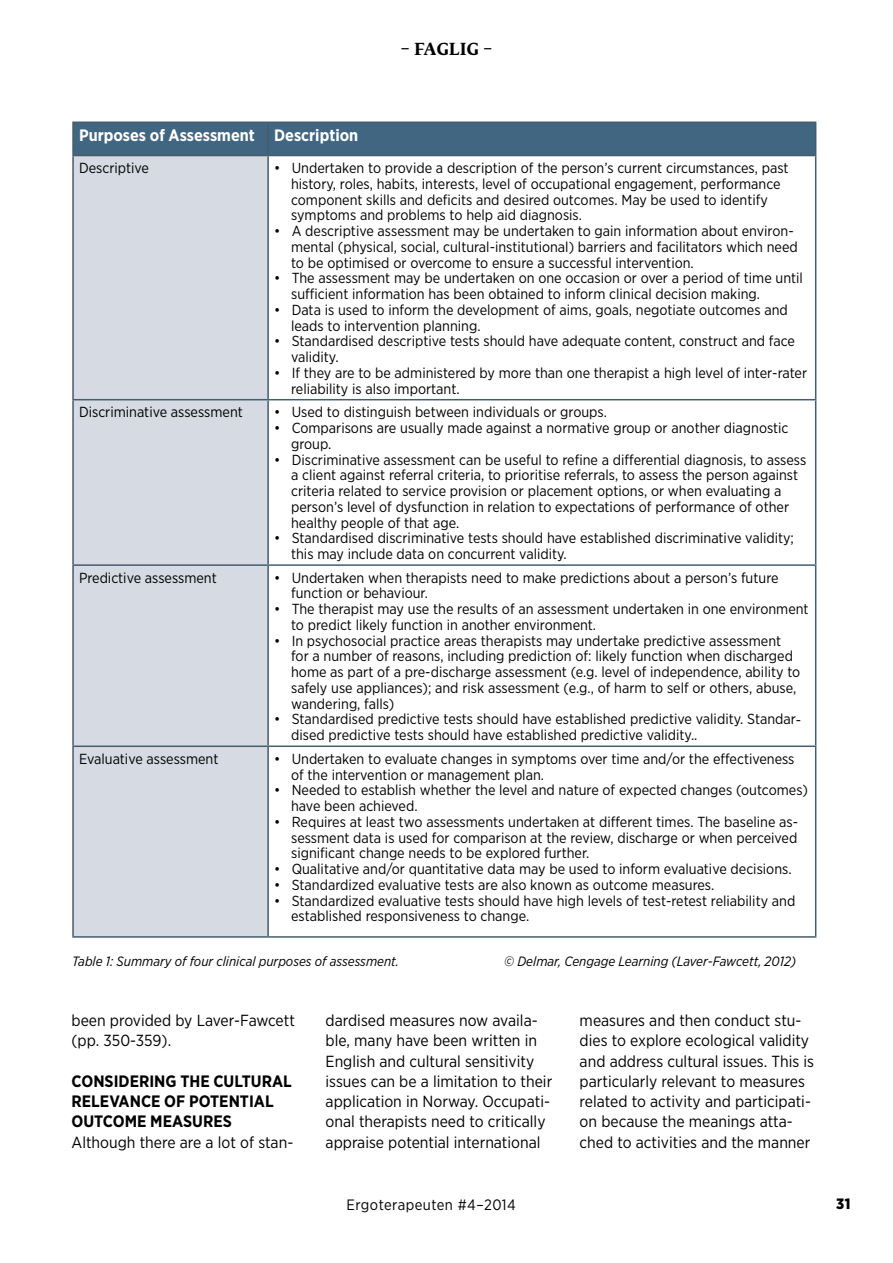
<style>
.page{position:relative;width:893px;height:1263px;background:#fff}
.page>*{position:absolute;margin:0;border:0;box-sizing:border-box;transform-origin:0 0}
.t1{font:700 16.5px/20.2px "Gotham Narrow";color:#000}
.t2{font:700 16.5px "Gotham Narrow";color:#fff}
.t3{font:700 16.5px "Fedra Serif B Std";letter-spacing:.015em;color:#000}
.t4{font:16.05px/20.2px "Gotham Narrow";color:#000}
.t5{font:15px "Gotham Narrow";letter-spacing:.03em;color:#000}
.t6{font:900 15px "Gotham Narrow";color:#000}
.t7{font:14.55px/15.8px "Gotham Narrow";color:#000}
.t8{font:italic 13.5px "Gotham Narrow";color:#000}
</style>
<div class="page">
<div style="left:74px;top:123px;width:741px;height:32px;background:#416681"></div>
<div style="left:74px;top:156px;width:193px;height:780px;background:#d5dae3"></div>
<hr style="left:72px;top:122px;width:196px;height:1px;background:#475c6d">
<hr style="left:72px;top:123px;width:2px;height:32px;background:#475c6d">
<hr style="left:268px;top:122px;width:548px;height:1px;background:#475c6d">
<hr style="left:267px;top:123px;width:2px;height:32px;background:#475c6d">
<hr style="left:815px;top:123px;width:1px;height:32px;background:#475c6d">
<hr style="left:72px;top:155px;width:196px;height:1px;background:#475c6d">
<hr style="left:72px;top:156px;width:2px;height:243px;background:#475c6d">
<hr style="left:268px;top:155px;width:548px;height:1px;background:#475c6d">
<hr style="left:267px;top:156px;width:2px;height:243px;background:#475c6d">
<hr style="left:815px;top:156px;width:1px;height:243px;background:#475c6d">
<hr style="left:72px;top:399px;width:196px;height:1px;background:#475c6d">
<hr style="left:72px;top:400px;width:2px;height:164px;background:#475c6d">
<hr style="left:268px;top:399px;width:548px;height:1px;background:#475c6d">
<hr style="left:267px;top:400px;width:2px;height:164px;background:#475c6d">
<hr style="left:815px;top:400px;width:1px;height:164px;background:#475c6d">
<hr style="left:72px;top:564px;width:196px;height:2px;background:#475c6d">
<hr style="left:72px;top:566px;width:2px;height:179px;background:#475c6d">
<hr style="left:268px;top:564px;width:548px;height:2px;background:#475c6d">
<hr style="left:267px;top:566px;width:2px;height:179px;background:#475c6d">
<hr style="left:815px;top:566px;width:1px;height:179px;background:#475c6d">
<hr style="left:72px;top:745px;width:196px;height:2px;background:#475c6d">
<hr style="left:72px;top:747px;width:2px;height:189px;background:#475c6d">
<hr style="left:268px;top:745px;width:548px;height:2px;background:#475c6d">
<hr style="left:267px;top:747px;width:2px;height:189px;background:#475c6d">
<hr style="left:815px;top:747px;width:1px;height:189px;background:#475c6d">
<hr style="left:72px;top:936px;width:196px;height:2px;background:#475c6d">
<hr style="left:268px;top:936px;width:548px;height:2px;background:#475c6d">
<p class="t3" style="left:400px;top:38px;width:93px">– FAGLIG –</p>
<p class="t2" style="left:79px;top:125px;width:281px">Purposes of Assessment Description</p>
<p class="t7" style="left:79px;top:160px;width:72px">Descriptive</p>
<p class="t7" style="left:291px;top:160px;width:499px;text-indent:-17px">• Undertaken to provide a description of the person’s current circumstances, past history, roles, habits, interests, level of occupational engagement, performance component skills and deficits and desired outcomes. May be used to identify symptoms and problems to help aid diagnosis.</p>
<p class="t7" style="left:291px;top:223px;width:508px;text-indent:-17px">• A descriptive assessment may be undertaken to gain information about environ&shy;mental (physical, social, cultural-institutional) barriers and facilitators which need to be optimised or overcome to ensure a successful intervention.</p>
<p class="t7" style="left:291px;top:270px;width:513px;text-indent:-17px">• The assessment may be undertaken on one occasion or over a period of time until sufficient information has been obtained to inform clinical decision making.</p>
<p class="t7" style="left:291px;top:302px;width:498px;text-indent:-17px">• Data is used to inform the development of aims, goals, negotiate outcomes and leads to intervention planning.</p>
<p class="t7" style="left:291px;top:333px;width:505px;text-indent:-17px">• Standardised descriptive tests should have adequate content, construct and face validity.</p>
<p class="t7" style="left:291px;top:365px;width:517px;text-indent:-17px">• If they are to be administered by more than one therapist a high level of inter-rater reliability is also important.</p>
<p class="t7" style="left:79px;top:404px;width:165px">Discriminative assessment</p>
<p class="t7" style="left:274px;top:404px;width:334px">• Used to distinguish between individuals or groups.</p>
<p class="t7" style="left:291px;top:420px;width:499px;text-indent:-17px">• Comparisons are usually made against a normative group or another diagnostic group.</p>
<p class="t7" style="left:291px;top:451px;width:517px;text-indent:-17px">• Discriminative assessment can be useful to refine a differential diagnosis, to assess a client against referral criteria, to prioritise referrals, to assess the person against criteria related to service provision or placement options, or when evaluating a person’s level of dysfunction in relation to expectations of performance of other healthy people of that age.</p>
<p class="t7" style="left:291px;top:530px;width:504px;text-indent:-17px">• Standardised discriminative tests should have established discriminative validity; this may include data on concurrent validity.</p>
<p class="t7" style="left:79px;top:569px;width:139px">Predictive assessment</p>
<p class="t7" style="left:291px;top:569px;width:489px;text-indent:-17px">• Undertaken when therapists need to make predictions about a person’s future function or behaviour.</p>
<p class="t7" style="left:291px;top:601px;width:519px;text-indent:-17px">• The therapist may use the results of an assessment undertaken in one environment to predict likely function in another environment.</p>
<p class="t7" style="left:291px;top:632px;width:511px;text-indent:-17px">• In psychosocial practice areas therapists may undertake predictive assessment for a number of reasons, including prediction of: likely function when discharged home as part of a pre-discharge assessment (e.g. level of independence, ability to safely use appliances); and risk assessment (e.g., of harm to self or others, abuse, wandering, falls)</p>
<p class="t7" style="left:291px;top:711px;width:512px;text-indent:-17px">• Standardised predictive tests should have established predictive validity. Standar&shy;dised predictive tests should have established predictive validity..</p>
<p class="t7" style="left:79px;top:751px;width:141px">Evaluative assessment</p>
<p class="t7" style="left:291px;top:751px;width:505px;text-indent:-17px">• Undertaken to evaluate changes in symptoms over time and/or the effectiveness of the intervention or management plan.</p>
<p class="t7" style="left:291px;top:782px;width:518px;text-indent:-17px">• Needed to establish whether the level and nature of expected changes (outcomes) have been achieved.</p>
<p class="t7" style="left:291px;top:814px;width:509px;text-align:justify;text-indent:-17px">• Requires at least two assessments undertaken at different times. The baseline as&shy;sessment data is used for comparison at the review, discharge or when perceived significant change needs to be explored further.</p>
<p class="t7" style="left:274px;top:861px;width:519px">• Qualitative and/or quantitative data may be used to inform evaluative decisions.</p>
<p class="t7" style="left:274px;top:877px;width:442px">• Standardized evaluative tests are also known as outcome measures.</p>
<p class="t7" style="left:291px;top:892px;width:506px;text-indent:-17px">• Standardized evaluative tests should have high levels of test-retest reliability and established responsiveness to change.</p>
<p class="t8" style="left:72px;top:953px;width:328px">Table 1: Summary of four clinical purposes of assessment.</p>
<p class="t8" style="left:504px;top:953px;width:293px">© Delmar, Cengage Learning (Laver-Fawcett, 2012)</p>
<p class="t4" style="left:72px;top:1010px;width:225px">been provided by Laver-Fawcett (pp. 350-359).</p>
<p class="t1" style="left:72px;top:1071px;width:222px">CONSIDERING THE CULTURAL<br>RELEVANCE OF POTENTIAL<br>OUTCOME MEASURES</p>
<p class="t4" style="left:72px;top:1131px;width:223px">Although there are a lot of stan-</p>
<p class="t4" style="left:326px;top:1010px;width:228px">dardised measures now availa&shy;ble, many have been written in English and cultural sensitivity issues can be a limitation to their application in Norway. Occupati&shy;onal therapists need to critically appraise potential international</p>
<p class="t4" style="left:580px;top:1010px;width:236px">measures and then conduct stu&shy;dies to explore ecological validity and address cultural issues. This is particularly relevant to measures related to activity and participati&shy;on because the meanings atta&shy;ched to activities and the manner</p>
<p class="t5" style="left:347px;top:1196px;width:171px">Ergoterapeuten #4–2014</p>
<p class="t6" style="left:836px;top:1194px;width:16px">31</p>
</div>
